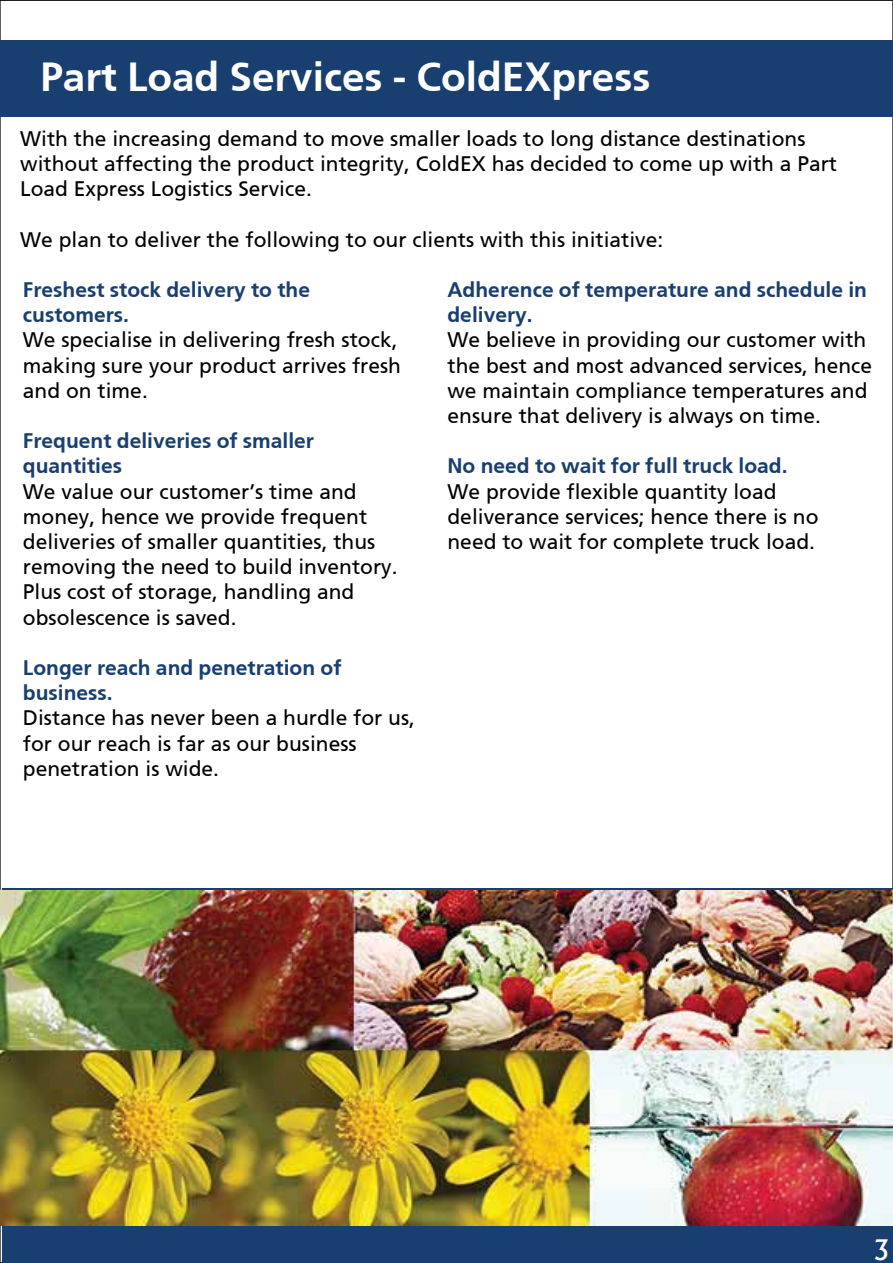
<style>
.page{position:relative;width:893px;height:1263px;background:#fff}
.page>*{position:absolute;margin:0;border:0;box-sizing:border-box;transform-origin:0 0}
.t1{font:700 40.5px "Frutiger";color:#fff}
.t2{font:500 27px "Albertus";color:#fff}
.t3{font:21px/25.2px "Frutiger Roman";color:#010101}
.t4{font:700 21px/25.2px "Frutiger";color:#183f6f}
</style>
<div class="page">
<div style="left:3px;top:888px;width:890px;height:375px;background:#183f6f"></div>
<div style="left:0;top:41px;width:893px;height:76px;background:#183f6f"></div>
<img style="left:0;top:890px;width:893px;height:335px">
<h1 class="t1" style="left:40px;top:53px;width:611px">Part Load Services - ColdEXpress</h1>
<p class="t3" style="left:20px;top:126px;width:818px">With the increasing demand to move smaller loads to long distance destinations without affecting the product integrity, ColdEX has decided to come up with a Part<br>Load Express Logistics Service.</p>
<p class="t3" style="left:20px;top:226px;width:644px">We plan to deliver the following to our clients with this initiative:</p>
<p class="t4" style="left:23px;top:277px;width:289px">Freshest stock delivery to the customers.</p>
<p class="t3" style="left:23px;top:327px;width:380px">We specialise in delivering fresh stock, making sure your product arrives fresh and on time.</p>
<p class="t4" style="left:23px;top:428px;width:293px">Frequent deliveries of smaller quantities</p>
<p class="t3" style="left:23px;top:478px;width:376px">We value our customer’s time and money, hence we provide frequent deliveries of smaller quantities, thus removing the need to build inventory.<br>Plus cost of storage, handling and obsolescence is saved.</p>
<p class="t4" style="left:23px;top:655px;width:320px">Longer reach and penetration of business.</p>
<p class="t3" style="left:23px;top:705px;width:394px">Distance has never been a hurdle for us, for our reach is far as our business penetration is wide.</p>
<p class="t4" style="left:447px;top:277px;width:421px">Adherence of temperature and schedule in delivery.</p>
<p class="t3" style="left:447px;top:327px;width:426px">We believe in providing our customer with the best and most advanced services, hence we maintain compliance temperatures and ensure that delivery is always on time.</p>
<p class="t4" style="left:447px;top:453px;width:342px">No need to wait for full truck load.</p>
<p class="t3" style="left:447px;top:478px;width:373px">We provide flexible quantity load deliverance services; hence there is no need to wait for complete truck load.</p>
<p class="t2" style="left:873px;top:1233px;width:18px">3</p>
</div>
